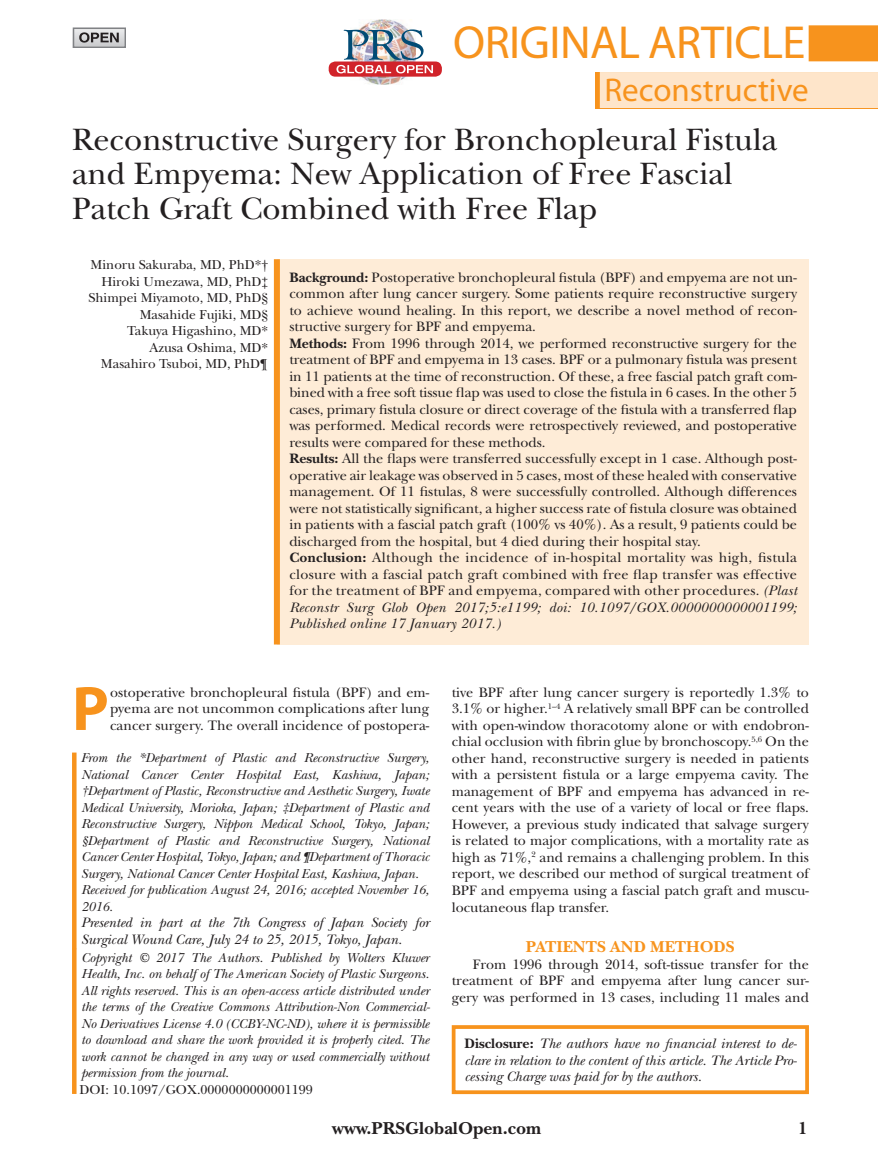
<style>
.page{position:relative;width:878px;height:1175px;background:#fff}
.page>*{position:absolute;margin:0;border:0;box-sizing:border-box;transform-origin:0 0}
.t1{font:700 63.15px "Myriad Pro";color:#f7931d}
.t2{font:46.5px "Myriad Pro";letter-spacing:-.01em;color:#f7931d}
.t3{font:33px "Myriad Pro";color:#f7931d}
.t4{font:32.25px/34.5px "New Baskerville";color:#231f20}
.t5{font:700 18px "New Baskerville";color:#231f20}
.t6{font:700 16.5px "New Baskerville";color:#f7931d}
.t7{font:14.25px/16.5px "New Baskerville";color:#231f20;text-align:justify}
.t8{font:italic 14.25px/16.5px "New Baskerville";color:#231f20}
.t9{font:italic 13.5px/16.5px "New Baskerville";letter-spacing:-.005em;color:#231f20;text-align:justify}
.t10{font:13.5px/16.5px "New Baskerville";color:#231f20;text-align:right}
.s1{font-weight:700}
.s2{font-style:italic}
.s3{font-weight:700;font-style:normal}
</style>
<div class="page">
<div style="left:73px;top:28px;width:52px;height:20px;border:2px solid #808285"></div>
<svg style="left:79px;top:32px;width:40px;height:11px"></svg>
<img style="left:359px;top:20px;width:49px;height:64px">
<svg style="left:328px;top:61px;width:114px;height:16px"></svg>
<img style="left:336px;top:29px;width:97px;height:44px">
<hr style="left:72px;top:948px;width:4px;height:145px;background:#f7931d">
<hr style="left:72px;top:752px;width:4px;height:197px;background:#f7931d">
<div style="left:277px;top:259px;width:531px;height:385px;background:#feecd7"></div>
<div style="left:274px;top:259px;width:6px;height:385px;background:#f7931d"></div>
<div style="left:452px;top:1025px;width:356px;height:69px;border:4px solid #f7931d"></div>
<div style="left:595px;top:72px;width:283px;height:36px;background:linear-gradient(to bottom,#f7992a,#f7992a)"></div>
<div style="left:600px;top:72px;width:277px;height:36px;background:#fee5ca"></div>
<div style="left:808px;top:25px;width:69px;height:36px;background:#f7931d"></div>
<h2 class="t2" style="left:453px;top:14px;width:354px">Original Article</h2>
<h3 class="t3" style="left:604px;top:69px;width:206px">Reconstructive</h3>
<h3 class="t4" style="left:72px;top:122px;width:706px">Reconstructive Surgery for Bronchopleural Fistula and Empyema: New Application of Free Fascial<br>Patch Graft Combined with Free Flap</h3>
<p class="t10" style="left:88px;top:256px;width:181px">Minoru Sakuraba, MD, PhD*†<br>Hiroki Umezawa, MD, PhD‡<br>Shimpei Miyamoto, MD, PhD§<br>Masahide Fujiki, MD§<br>Takuya Higashino, MD*<br>Azusa Oshima, MD*<br>Masahiro Tsuboi, MD, PhD¶</p>
<p class="t7" style="left:289px;top:269px;width:509px;text-align:left"><span class="s1">Background:</span> Postoperative bronchopleural fistula (BPF) and empyema are not un&shy;common after lung cancer surgery. Some patients require reconstructive surgery to achieve wound healing. In this report, we describe a novel method of recon&shy;structive surgery for BPF and empyema.<br><span class="s1">Methods:</span> From 1996 through 2014, we performed reconstructive surgery for the treatment of BPF and empyema in 13 cases. BPF or a pulmonary fistula was present in 11 patients at the time of reconstruction. Of these, a free fascial patch graft com&shy;bined with a free soft tissue flap was used to close the fistula in 6 cases. In the other 5 cases, primary fistula closure or direct coverage of the fistula with a transferred flap was performed. Medical records were retrospectively reviewed, and postoperative results were compared for these methods.<br><span class="s1">Results:</span> All the flaps were transferred successfully except in 1 case. Although post&shy;operative air leakage was observed in 5 cases, most of these healed with conservative management. Of 11 fistulas, 8 were successfully controlled. Although differences were not statistically significant, a higher success rate of fistula closure was obtained in patients with a fascial patch graft (100% vs 40%). As a result, 9 patients could be discharged from the hospital, but 4 died during their hospital stay.<br><span class="s1">Conclusion:</span> Although the incidence of in-hospital mortality was high, fistula closure with a fascial patch graft combined with free flap transfer was effective for the treatment of BPF and empyema, compared with other procedures. <span class="s2">(Plast Reconstr Surg Glob Open 2017;5:e1199; doi: 10.1097/GOX.0000000000001199; Published online 17 January 2017.)</span></p>
<h1 class="t1" style="left:72px;top:667px;width:38px">P</h1>
<p class="t7" style="left:110px;top:684px;width:321px">ostoperative bronchopleural fistula (BPF) and em&shy;pyema are not uncommon complications after lung cancer surgery. The overall incidence of postopera-</p>
<p class="t7" style="left:451px;top:684px;width:359px">tive BPF after lung cancer surgery is reportedly 1.3% to 3.1% or higher.<sup>1–4</sup> A relatively small BPF can be controlled with open-window thoracotomy alone or with endobron&shy;chial occlusion with fibrin glue by bronchoscopy.<sup>5,6</sup> On the other hand, reconstructive surgery is needed in patients with a persistent fistula or a large empyema cavity. The management of BPF and empyema has advanced in re&shy;cent years with the use of a variety of local or free flaps.<br>However, a previous study indicated that salvage surgery is related to major complications, with a mortality rate as high as 71%,<sup>2</sup> and remains a challenging problem. In this report, we described our method of surgical treatment of BPF and empyema using a fascial patch graft and muscu&shy;locutaneous flap transfer.</p>
<p class="t6" style="left:526px;top:937px;width:210px">PATIENTS AND METHODS</p>
<p class="t7" style="left:451px;top:955px;width:359px;text-indent:21px">From 1996 through 2014, soft-tissue transfer for the treatment of BPF and empyema after lung cancer sur&shy;gery was performed in 13 cases, including 11 males and</p>
<p class="t9" style="left:81px;top:750px;width:350px;text-align:left">From the *Department of Plastic and Reconstructive Surgery, National Cancer Center Hospital East, Kashiwa, Japan; †Department of Plastic, Reconstructive and Aesthetic Surgery, Iwate Medical University, Morioka, Japan; ‡Department of Plastic and Reconstructive Surgery, Nippon Medical School, Tokyo, Japan; §Department of Plastic and Reconstructive Surgery, National Cancer Center Hospital, Tokyo, Japan; and ¶Department of Thoracic Surgery, National Cancer Center Hospital East, Kashiwa, Japan.<br>Received for publication August 24, 2016; accepted November 16, 2016.</p>
<p class="t8" style="left:81px;top:914px;width:349px">Presented in part at the 7th Congress of Japan Society for<br>Surgical Wound Care, July 24 to 25, 2015, Tokyo, Japan.</p>
<p class="t9" style="left:81px;top:949px;width:350px">Copyright © 2017 The Authors. Published by Wolters Kluwer Health, Inc. on behalf of The American Society of Plastic Surgeons.<br>All rights reserved. This is an open-access article distributed under the terms of the Creative Commons Attribution-Non Commercial-No Derivatives License 4.0 (CCBY-NC-ND), where it is permissible to download and share the work provided it is properly cited. The work cannot be changed in any way or used commercially without permission from the journal.</p>
<p class="t10" style="left:80px;top:1081px;width:235px">DOI: 10.1097/GOX.0000000000001199</p>
<p class="t8" style="left:464px;top:1035px;width:334px;text-align:justify"><span class="s3">Disclosure:</span> The authors have no financial interest to de&shy;clare in relation to the content of this article. The Article Pro&shy;cessing Charge was paid for by the authors.</p>
<p class="t5" style="left:332px;top:1118px;width:210px">www.PRSGlobalOpen.com</p>
<p class="t5" style="left:798px;top:1118px;width:11px">1</p>
</div>
